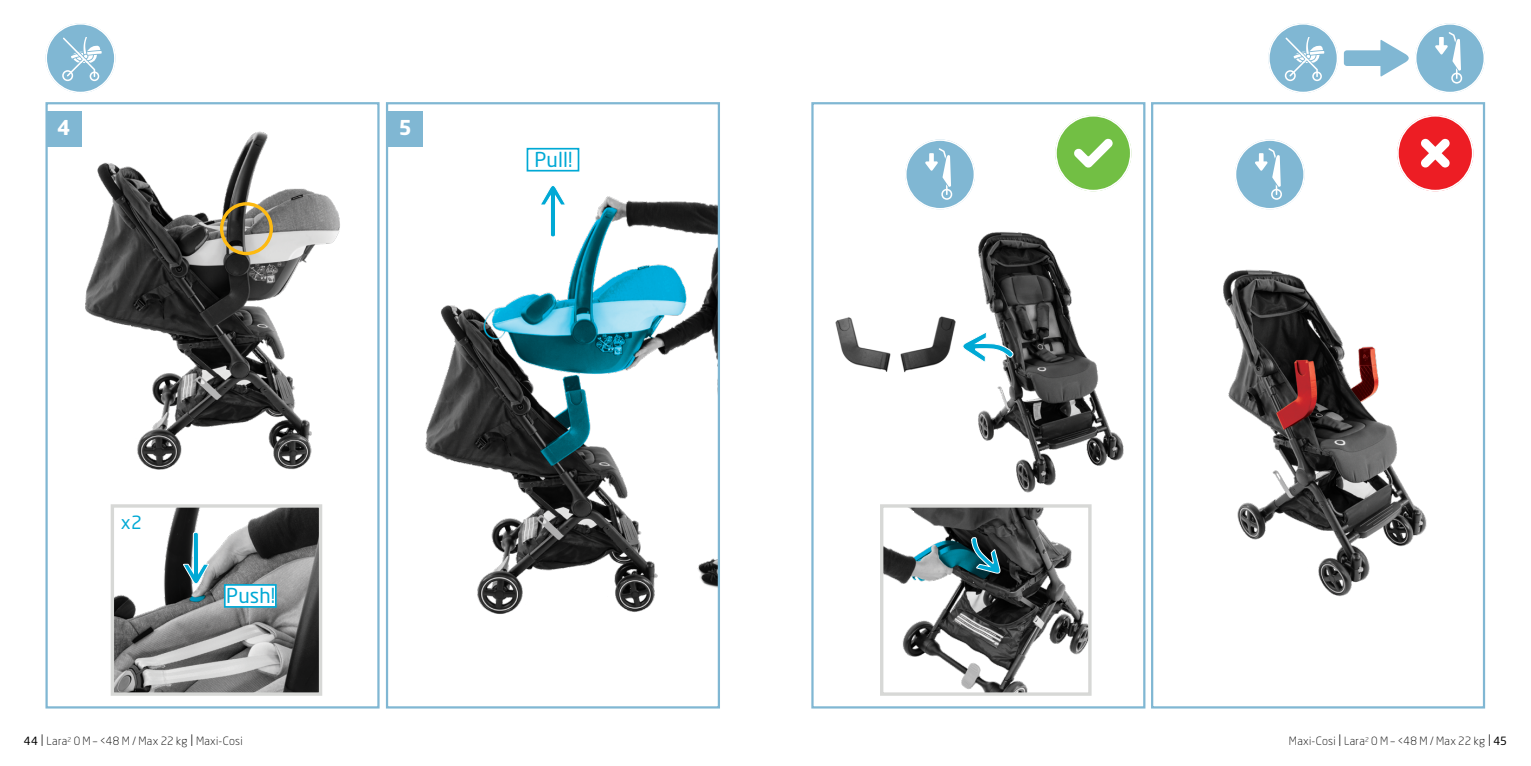
<style>
.page{position:relative;width:1531px;height:766px;background:#fff}
.page>*{position:absolute;margin:0;border:0;box-sizing:border-box;transform-origin:0 0}
.t1{font:20.25px "Neo Sans Pro";letter-spacing:.005em;color:#00a9d5}
.t2{font:700 20.25px "Neo Sans Pro";color:#fff}
.t3{font:18px "Neo Sans Pro";color:#00a9d5}
.t4{font:300 11.25px "Neo Sans Pro";letter-spacing:.025em;color:#000}
.s1{font-weight:400}
.s2{font-size:15.75px}
</style>
<div class="page">
<img style="left:85px;top:131px;width:255px;height:339px">
<div style="left:45px;top:102px;width:335px;height:606px;border:2px solid #80b7d3"></div>
<img style="left:425px;top:148px;width:292px;height:466px">
<div style="left:386px;top:102px;width:334px;height:606px;border:2px solid #80b7d3"></div>
<div style="left:220px;top:202px;width:53px;height:53px;border:3px solid #fdba12;border-radius:50%"></div>
<img style="left:115px;top:508px;width:203px;height:183px">
<div style="left:111px;top:504px;width:211px;height:191px;border:3px solid #d7d8d6"></div>
<svg style="left:183px;top:531px;width:26px;height:53px"></svg>
<svg style="left:539px;top:185px;width:27px;height:52px"></svg>
<div style="left:224px;top:584px;width:53px;height:23px;background:#fff;border:2px solid #00a9d5"></div>
<div style="left:527px;top:148px;width:52px;height:23px;background:#fff;border:2px solid #00a9d5"></div>
<div style="left:119px;top:511px;width:25px;height:34px;background:#fff"></div>
<svg style="left:45px;top:23px;width:71px;height:70px"></svg>
<div style="left:46px;top:111px;width:36px;height:36px;background:#80b7d3"></div>
<div style="left:387px;top:111px;width:36px;height:36px;background:#80b7d3"></div>
<div style="left:1151px;top:102px;width:334px;height:606px;border:2px solid #80b7d3"></div>
<div style="left:811px;top:102px;width:334px;height:606px;border:2px solid #80b7d3"></div>
<img style="left:1223px;top:269px;width:204px;height:328px">
<img style="left:978px;top:232px;width:146px;height:261px">
<img style="left:884px;top:508px;width:203px;height:183px">
<div style="left:880px;top:504px;width:211px;height:191px;border:3px solid #d7d8d6"></div>
<div style="left:888px;top:511px;width:25px;height:34px;background:#fff"></div>
<svg style="left:971px;top:515px;width:29px;height:59px;background:#2e525a"></svg>
<img style="left:835px;top:316px;width:121px;height:57px">
<svg style="left:963px;top:302px;width:50px;height:60px"></svg>
<svg style="left:1344px;top:40px;width:64px;height:37px"></svg>
<svg style="left:1268px;top:23px;width:70px;height:70px"></svg>
<svg style="left:1415px;top:23px;width:70px;height:70px"></svg>
<svg style="left:905px;top:139px;width:70px;height:70px"></svg>
<svg style="left:1055px;top:115px;width:76px;height:76px"></svg>
<svg style="left:1397px;top:115px;width:76px;height:76px"></svg>
<svg style="left:1235px;top:139px;width:70px;height:70px"></svg>
<h1 class="t2" style="left:57px;top:114px;width:15px">4</h1>
<h1 class="t2" style="left:399px;top:114px;width:15px">5</h1>
<h1 class="t1" style="left:534px;top:147px;width:40px">Pull!</h1>
<h2 class="t3" style="left:121px;top:511px;width:23px">x2</h2>
<h1 class="t1" style="left:226px;top:583px;width:51px">Push!</h1>
<p class="t4" style="left:24px;top:734px;width:220px"><span class="s1">44</span> <span class="s2">I</span> Lara<sup>2</sup> 0 M – &lt;48 M / Max 22 kg <span class="s2">I</span> Maxi-Cosi</p>
<p class="t4" style="left:1289px;top:734px;width:220px">Maxi-Cosi <span class="s2">I</span> Lara<sup>2</sup> 0 M – &lt;48 M / Max 22 kg <span class="s2">I</span> <span class="s1">45</span></p>
</div>
